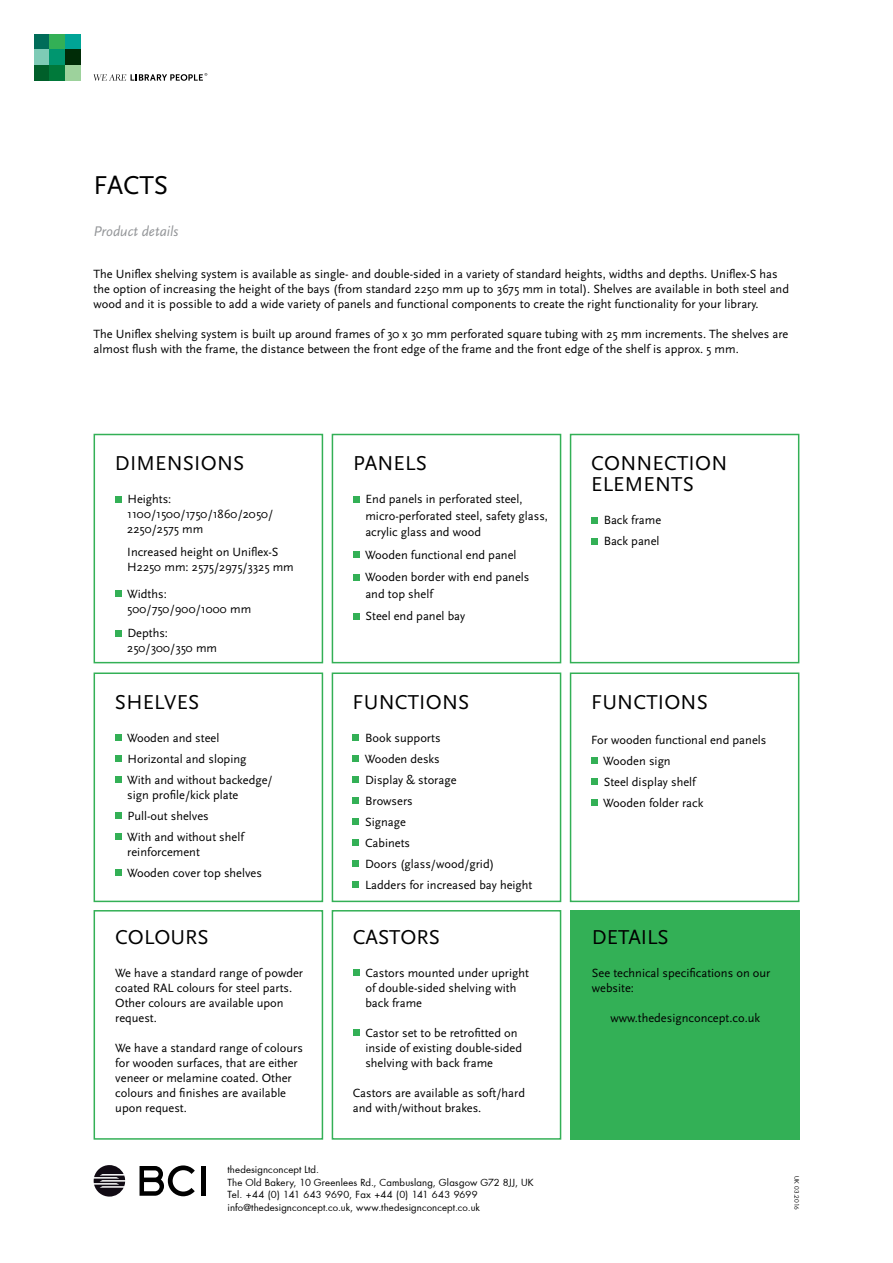
<style>
.page{position:relative;width:893px;height:1263px;background:#fff}
.page>*{position:absolute;margin:0;border:0;box-sizing:border-box;transform-origin:0 0}
.t1{font:27px "Scala Sans OT";letter-spacing:-.005em;color:#000}
.t2{font:21px/21px "Scala Sans OT";letter-spacing:.01em;color:#000}
.t3{font:italic 14.55px "Scala Sans OT";color:#939598}
.t4{font:12.45px/15px "Scala Sans OT";color:#000}
.t5{font:9.6px/12.8px "Futura";letter-spacing:.015em;color:#000}
.t6{font:6px "Futura";letter-spacing:.015em;color:#000}
</style>
<div class="page">
<div style="left:570px;top:910px;width:229px;height:230px;background:#33b056"></div>
<svg style="left:94px;top:73px;width:113px;height:8px"></svg>
<div style="left:34px;top:34px;width:16px;height:16px;background:#006c59"></div>
<div style="left:34px;top:50px;width:16px;height:15px;background:#7ecbb6"></div>
<div style="left:34px;top:65px;width:16px;height:16px;background:#005f2a"></div>
<div style="left:50px;top:34px;width:15px;height:16px;background:#33b056"></div>
<div style="left:50px;top:50px;width:15px;height:15px;background:#00966f"></div>
<div style="left:50px;top:65px;width:15px;height:16px;background:#00793a"></div>
<div style="left:65px;top:34px;width:16px;height:16px;background:#00a496"></div>
<div style="left:65px;top:50px;width:16px;height:15px;background:#002c07"></div>
<div style="left:65px;top:65px;width:16px;height:16px;background:#9dd29c"></div>
<div style="left:94px;top:434px;width:229px;height:229px;border:2px solid #33b056"></div>
<div style="left:332px;top:434px;width:229px;height:229px;border:2px solid #33b056"></div>
<div style="left:570px;top:434px;width:229px;height:229px;border:2px solid #33b056"></div>
<div style="left:94px;top:672px;width:229px;height:230px;border:2px solid #33b056"></div>
<div style="left:332px;top:672px;width:229px;height:230px;border:2px solid #33b056"></div>
<div style="left:570px;top:672px;width:229px;height:230px;border:2px solid #33b056"></div>
<div style="left:94px;top:910px;width:229px;height:230px;border:2px solid #33b056"></div>
<div style="left:332px;top:910px;width:229px;height:230px;border:2px solid #33b056"></div>
<div style="left:353px;top:969px;width:6px;height:7px;background:#33b056"></div>
<div style="left:353px;top:1029px;width:6px;height:7px;background:#33b056"></div>
<div style="left:352px;top:735px;width:7px;height:6px;background:#33b056"></div>
<div style="left:352px;top:756px;width:7px;height:6px;background:#33b056"></div>
<div style="left:352px;top:777px;width:7px;height:6px;background:#33b056"></div>
<div style="left:352px;top:798px;width:7px;height:6px;background:#33b056"></div>
<div style="left:352px;top:819px;width:7px;height:6px;background:#33b056"></div>
<div style="left:352px;top:840px;width:7px;height:6px;background:#33b056"></div>
<div style="left:352px;top:861px;width:7px;height:6px;background:#33b056"></div>
<div style="left:352px;top:882px;width:7px;height:6px;background:#33b056"></div>
<svg style="left:115px;top:735px;width:6px;height:6px"></svg>
<svg style="left:115px;top:756px;width:6px;height:6px"></svg>
<svg style="left:115px;top:777px;width:6px;height:6px"></svg>
<svg style="left:115px;top:813px;width:6px;height:6px"></svg>
<svg style="left:115px;top:834px;width:6px;height:6px"></svg>
<svg style="left:115px;top:870px;width:6px;height:6px"></svg>
<div style="left:591px;top:757px;width:6px;height:7px;background:#33b056"></div>
<div style="left:591px;top:778px;width:6px;height:7px;background:#33b056"></div>
<div style="left:591px;top:799px;width:6px;height:7px;background:#33b056"></div>
<div style="left:201px;top:1166px;width:5px;height:30px;background:#000"></div>
<svg style="left:140px;top:1165px;width:55px;height:31px"></svg>
<svg style="left:94px;top:1165px;width:31px;height:31px"></svg>
<svg style="left:591px;top:517px;width:6px;height:6px"></svg>
<svg style="left:591px;top:538px;width:6px;height:6px"></svg>
<svg style="left:353px;top:496px;width:6px;height:6px"></svg>
<div style="left:353px;top:551px;width:6px;height:7px;background:#33b056"></div>
<svg style="left:353px;top:574px;width:6px;height:6px"></svg>
<svg style="left:353px;top:613px;width:6px;height:6px"></svg>
<svg style="left:115px;top:496px;width:6px;height:6px"></svg>
<div style="left:115px;top:590px;width:6px;height:7px;background:#33b056"></div>
<div style="left:115px;top:630px;width:6px;height:7px;background:#33b056"></div>
<h1 class="t1" style="left:94px;top:171px;width:76px">FACTS</h1>
<p class="t3" style="left:94px;top:224px;width:86px">Product details</p>
<p class="t4" style="left:94px;top:267px;width:697px">The Uniflex shelving system is available as single- and double-sided in a variety of standard heights, widths and depths. Uniflex-S has the option of increasing the height of the bays (from standard 2250 mm up to 3675 mm in total). Shelves are available in both steel and wood and it is possible to add a wide variety of panels and functional components to create the right functionality for your library.</p>
<p class="t4" style="left:94px;top:327px;width:696px">The Uniflex shelving system is built up around frames of 30 x 30 mm perforated square tubing with 25 mm increments. The shelves are almost flush with the frame, the distance between the front edge of the frame and the front edge of the shelf is approx. 5 mm.</p>
<h2 class="t2" style="left:115px;top:454px;width:131px">DIMENSIONS</h2>
<p class="t4" style="left:127px;top:492px;width:148px">Heights:<br>1100/1500/1750/1860/2050/<br>2250/2575 mm</p>
<p class="t4" style="left:127px;top:545px;width:168px">Increased height on Uniflex-S<br>H2250 mm: 2575/2975/3325 mm</p>
<p class="t4" style="left:127px;top:587px;width:126px">Widths:<br>500/750/900/1000 mm</p>
<p class="t4" style="left:127px;top:626px;width:91px">Depths:<br>250/300/350 mm</p>
<h2 class="t2" style="left:115px;top:692px;width:86px">SHELVES</h2>
<p class="t4" style="left:127px;top:728px;width:147px;line-height:21px">Wooden and steel<br>Horizontal and sloping<br>With and without backedge/</p>
<p class="t4" style="left:127px;top:785px;width:118px;line-height:21px">sign profile/kick plate<br>Pull-out shelves<br>With and without shelf</p>
<p class="t4" style="left:127px;top:842px;width:136px;line-height:21px">reinforcement<br>Wooden cover top shelves</p>
<h2 class="t2" style="left:115px;top:927px;width:95px">COLOURS</h2>
<p class="t4" style="left:115px;top:966px;width:189px">We have a standard range of powder coated RAL colours for steel parts.<br>Other colours are available upon request.</p>
<p class="t4" style="left:115px;top:1041px;width:189px">We have a standard range of colours for wooden surfaces, that are either veneer or melamine coated. Other colours and finishes are available upon request.</p>
<h2 class="t2" style="left:353px;top:454px;width:75px">PANELS</h2>
<p class="t4" style="left:365px;top:491px;width:184px;line-height:16.5px">End panels in perforated steel, micro-perforated steel, safety glass, acrylic glass and wood</p>
<p class="t4" style="left:365px;top:544px;width:166px;line-height:22.5px">Wooden functional end panel<br>Wooden border with end panels</p>
<p class="t4" style="left:365px;top:583px;width:101px;line-height:22.5px">and top shelf<br>Steel end panel bay</p>
<h2 class="t2" style="left:353px;top:692px;width:118px">FUNCTIONS</h2>
<p class="t4" style="left:365px;top:728px;width:169px;line-height:21px">Book supports<br>Wooden desks<br>Display &amp; storage<br>Browsers<br>Signage<br>Cabinets<br>Doors (glass/wood/grid)<br>Ladders for increased bay height</p>
<h2 class="t2" style="left:353px;top:927px;width:89px">CASTORS</h2>
<p class="t4" style="left:365px;top:966px;width:165px">Castors mounted under upright of double-sided shelving with back frame</p>
<p class="t4" style="left:365px;top:1026px;width:158px">Castor set to be retrofitted on inside of existing double-sided shelving with back frame</p>
<p class="t4" style="left:353px;top:1086px;width:174px">Castors are available as soft/hard and with/without brakes.</p>
<p class="t5" style="left:227px;top:1163px;width:308px">thedesignconcept Ltd.<br>The Old Bakery, 10 Greenlees Rd., Cambuslang, Glasgow G72 8JJ, UK Tel. +44 (0) 141 643 9690, Fax +44 (0) 141 643 9699 info@thedesignconcept.co.uk, www.thedesignconcept.co.uk</p>
<h2 class="t2" style="left:591px;top:454px;width:138px">CONNECTION<br>ELEMENTS</h2>
<p class="t4" style="left:604px;top:510px;width:59px;line-height:21px">Back frame<br>Back panel</p>
<h2 class="t2" style="left:591px;top:692px;width:118px">FUNCTIONS</h2>
<p class="t4" style="left:603px;top:729px;width:165px;line-height:21px;text-indent:-12px">For wooden functional end panels<br>Wooden sign<br>Steel display shelf<br>Wooden folder rack</p>
<h2 class="t2" style="left:592px;top:927px;width:78px">DETAILS</h2>
<p class="t4" style="left:592px;top:966px;width:180px">See technical specifications on our website:</p>
<p class="t4" style="left:611px;top:1010px;width:151px">www.thedesignconcept.co.uk</p>
<p class="t6" style="left:801px;top:1176px;width:35px;rotate:90deg">UK 03.2016</p>
</div>
